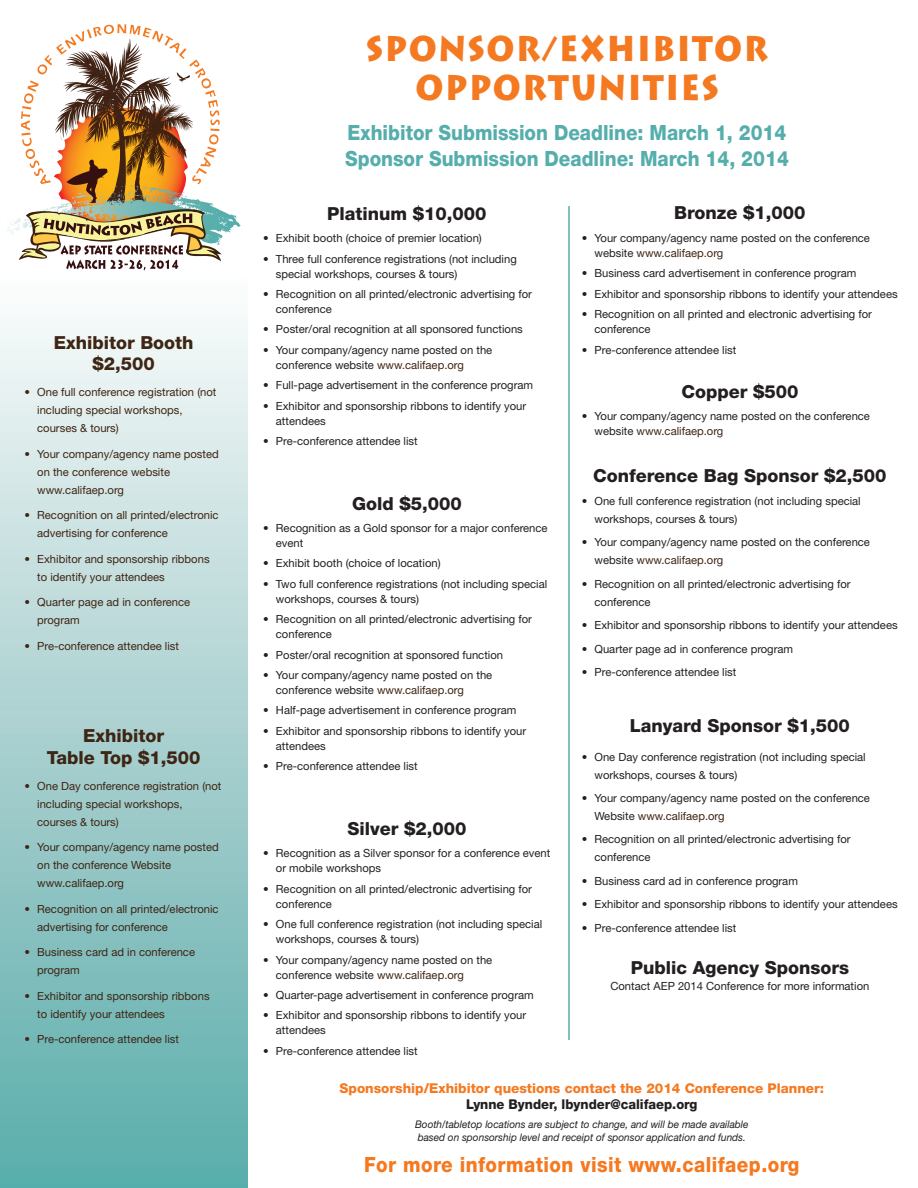
<style>
.page{position:relative;width:918px;height:1188px;background:#fff}
.page>*{position:absolute;margin:0;border:0;box-sizing:border-box;transform-origin:0 0}
.t1{font:900 36px/39px "Liddie";letter-spacing:.055em;color:#f47921;text-align:center;scale:.88 1}
.t2{font:800 21px/25.2px "Helvetica Neue";color:#55aeac;scale:.9 1}
.t3{font:800 21px "Helvetica Neue";letter-spacing:.025em;color:#f47921;scale:.9 1}
.t4{font:800 18px "Helvetica Neue";color:#231f20}
.t5{font:800 18px/21.6px "Helvetica Neue";color:#3e2514;text-align:center}
.t6{font:800 13.5px "Helvetica Neue";color:#f47921}
.t7{font:800 13.5px "Helvetica Neue";color:#231f20;scale:.96 1}
.t8{font:11.25px/15px "Helvetica Neue";color:#231f20}
.t9{font:11.25px/18px "Helvetica Neue";color:#3e2514}
.t10{font:italic 10.5px/12.6px "Helvetica Neue";color:#231f20;scale:.96 1}
.s1{color:#3e2514}
</style>
<div class="page">
<div style="left:0;top:276px;width:248px;height:912px;background:linear-gradient(to bottom,#fbfafa,#59aba9)"></div>
<img style="left:0;top:270px;width:243px;height:9px">
<svg style="left:7px;top:24px;width:234px;height:246px"></svg>
<hr style="left:568px;top:206px;width:2px;height:834px;background:#55aeac">
<h3 class="t5" style="left:54px;top:333px;width:141px">Exhibitor Booth $2,500</h3>
<p class="t9" style="left:37px;top:384px;width:181px;text-indent:-13px">• One full conference registration (not including special workshops, courses &amp; tours)</p>
<p class="t9" style="left:37px;top:446px;width:183px;text-indent:-13px">• Your company/agency name posted on the conference website www.califaep.org</p>
<p class="t9" style="left:37px;top:507px;width:183px;text-indent:-13px">• Recognition on all printed/electronic advertising for conference</p>
<p class="t9" style="left:37px;top:551px;width:174px;text-indent:-13px">• Exhibitor and sponsorship ribbons to identify your attendees</p>
<p class="t9" style="left:37px;top:594px;width:155px;text-indent:-13px">• Quarter page ad in conference program</p>
<p class="t9" style="left:25px;top:638px;width:156px">• Pre-conference attendee list</p>
<h3 class="t5" style="left:47px;top:727px;width:155px">Exhibitor<br>Table Top $1,500</h3>
<p class="t9" style="left:37px;top:778px;width:186px;text-indent:-13px">• One Day conference registration (not including special workshops, courses &amp; tours)</p>
<p class="t9" style="left:37px;top:839px;width:183px;text-indent:-13px">• Your company/agency name posted on the conference Website www.califaep.org</p>
<p class="t9" style="left:37px;top:901px;width:183px;text-indent:-13px">• Recognition on all printed/electronic advertising for conference</p>
<p class="t9" style="left:37px;top:944px;width:159px;text-indent:-13px">• Business card ad in conference program</p>
<p class="t9" style="left:37px;top:988px;width:174px;text-indent:-13px">• Exhibitor and sponsorship ribbons to identify your attendees</p>
<p class="t9" style="left:25px;top:1032px;width:156px">• Pre-conference attendee list</p>
<h1 class="t1" style="left:366px;top:30px;width:458px">SPONSOR/EXHIBITOR<br>OPPORTUNITIES</h1>
<h2 class="t2" style="left:345px;top:122px;width:495px">Exhibitor Submission Deadline: March 1, 2014<br>Sponsor Submission Deadline: March 14, 2014</h2>
<h3 class="t4" style="left:674px;top:207px;width:133px">Bronze $1,000</h3>
<p class="t8" style="left:595px;top:232px;width:277px;text-indent:-13px">• Your company/agency name posted on the conference website <span class="s1">www.califaep.org</span></p>
<p class="t8" style="left:582px;top:267px;width:276px">• Business card advertisement in conference program</p>
<p class="t8" style="left:582px;top:287px;width:317px">• Exhibitor and sponsorship ribbons to identify your attendees</p>
<p class="t8" style="left:595px;top:308px;width:279px;text-indent:-13px">• Recognition on all printed and electronic advertising for conference</p>
<p class="t8" style="left:582px;top:343px;width:156px">• Pre-conference attendee list</p>
<h3 class="t4" style="left:681px;top:385px;width:118px">Copper $500</h3>
<p class="t8" style="left:595px;top:410px;width:277px;text-indent:-13px">• Your company/agency name posted on the conference website <span class="s1">www.califaep.org</span></p>
<h3 class="t4" style="left:593px;top:469px;width:295px">Conference Bag Sponsor $2,500</h3>
<p class="t8" style="left:595px;top:493px;width:268px;line-height:18px;text-indent:-13px">• One full conference registration (not including special workshops, courses &amp; tours)</p>
<p class="t8" style="left:595px;top:534px;width:277px;line-height:18px;text-indent:-13px">• Your company/agency name posted on the conference website <span class="s1">www.califaep.org</span></p>
<p class="t8" style="left:595px;top:576px;width:258px;line-height:18px;text-indent:-13px">• Recognition on all printed/electronic advertising for conference</p>
<p class="t8" style="left:582px;top:619px;width:317px">• Exhibitor and sponsorship ribbons to identify your attendees</p>
<p class="t8" style="left:582px;top:642px;width:213px">• Quarter page ad in conference program</p>
<p class="t8" style="left:582px;top:666px;width:156px">• Pre-conference attendee list</p>
<h3 class="t4" style="left:327px;top:207px;width:161px">Platinum $10,000</h3>
<p class="t8" style="left:263px;top:232px;width:220px">• Exhibit booth (choice of premier location)</p>
<p class="t8" style="left:276px;top:252px;width:242px;text-indent:-13px">• Three full conference registrations (not including special workshops, courses &amp; tours)</p>
<p class="t8" style="left:276px;top:288px;width:258px;text-indent:-13px">• Recognition on all printed/electronic advertising for conference</p>
<p class="t8" style="left:263px;top:323px;width:261px">• Poster/oral recognition at all sponsored functions</p>
<p class="t8" style="left:276px;top:343px;width:218px;text-indent:-13px">• Your company/agency name posted on the conference website <span class="s1">www.califaep.org</span></p>
<p class="t8" style="left:263px;top:379px;width:271px">• Full-page advertisement in the conference program</p>
<p class="t8" style="left:276px;top:399px;width:252px;text-indent:-13px">• Exhibitor and sponsorship ribbons to identify your attendees</p>
<p class="t8" style="left:263px;top:435px;width:156px">• Pre-conference attendee list</p>
<h3 class="t4" style="left:352px;top:497px;width:111px">Gold $5,000</h3>
<p class="t8" style="left:276px;top:522px;width:273px;text-indent:-13px">• Recognition as a Gold sponsor for a major conference event</p>
<p class="t8" style="left:263px;top:557px;width:179px">• Exhibit booth (choice of location)</p>
<p class="t8" style="left:276px;top:577px;width:273px;text-indent:-13px">• Two full conference registrations (not including special workshops, courses &amp; tours)</p>
<p class="t8" style="left:276px;top:613px;width:258px;text-indent:-13px">• Recognition on all printed/electronic advertising for conference</p>
<p class="t8" style="left:263px;top:648px;width:241px">• Poster/oral recognition at sponsored function</p>
<p class="t8" style="left:276px;top:669px;width:218px;text-indent:-13px">• Your company/agency name posted on the conference website <span class="s1">www.califaep.org</span></p>
<p class="t8" style="left:263px;top:704px;width:255px">• Half-page advertisement in conference program</p>
<p class="t8" style="left:276px;top:724px;width:252px;text-indent:-13px">• Exhibitor and sponsorship ribbons to identify your attendees</p>
<p class="t8" style="left:263px;top:760px;width:156px">• Pre-conference attendee list</p>
<h3 class="t4" style="left:630px;top:719px;width:221px">Lanyard Sponsor $1,500</h3>
<p class="t8" style="left:595px;top:749px;width:273px;line-height:18px;text-indent:-13px">• One Day conference registration (not including special workshops, courses &amp; tours)</p>
<p class="t8" style="left:595px;top:790px;width:277px;line-height:18px;text-indent:-13px">• Your company/agency name posted on the conference<br>Website <span class="s1">www.califaep.org</span></p>
<p class="t8" style="left:595px;top:831px;width:258px;line-height:18px;text-indent:-13px">• Recognition on all printed/electronic advertising for conference</p>
<p class="t8" style="left:582px;top:874px;width:218px">• Business card ad in conference program</p>
<p class="t8" style="left:582px;top:898px;width:317px">• Exhibitor and sponsorship ribbons to identify your attendees</p>
<p class="t8" style="left:582px;top:921px;width:156px">• Pre-conference attendee list</p>
<h3 class="t4" style="left:631px;top:961px;width:220px">Public Agency Sponsors</h3>
<p class="t8" style="left:610px;top:980px;width:260px">Contact AEP 2014 Conference for more information</p>
<h3 class="t4" style="left:347px;top:822px;width:120px">Silver $2,000</h3>
<p class="t8" style="left:276px;top:847px;width:276px;text-indent:-13px">• Recognition as a Silver sponsor for a conference event or mobile workshops</p>
<p class="t8" style="left:276px;top:882px;width:258px;text-indent:-13px">• Recognition on all printed/electronic advertising for conference</p>
<p class="t8" style="left:276px;top:918px;width:268px;text-indent:-13px">• One full conference registration (not including special workshops, courses &amp; tours)</p>
<p class="t8" style="left:276px;top:953px;width:218px;text-indent:-13px">• Your company/agency name posted on the conference website <span class="s1">www.califaep.org</span></p>
<p class="t8" style="left:263px;top:989px;width:272px">• Quarter-page advertisement in conference program</p>
<p class="t8" style="left:276px;top:1009px;width:252px;text-indent:-13px">• Exhibitor and sponsorship ribbons to identify your attendees</p>
<p class="t8" style="left:263px;top:1044px;width:156px">• Pre-conference attendee list</p>
<p class="t6" style="left:340px;top:1083px;width:486px">Sponsorship/Exhibitor questions contact the 2014 Conference Planner:</p>
<p class="t7" style="left:466px;top:1099px;width:242px">Lynne Bynder, lbynder@califaep.org</p>
<p class="t10" style="left:415px;top:1119px;width:349px">Booth/tabletop locations are subject to change, and will be made available based on sponsorship level and receipt of sponsor application and funds.</p>
<h2 class="t3" style="left:364px;top:1157px;width:485px">For more information visit www.califaep.org</h2>
</div>
